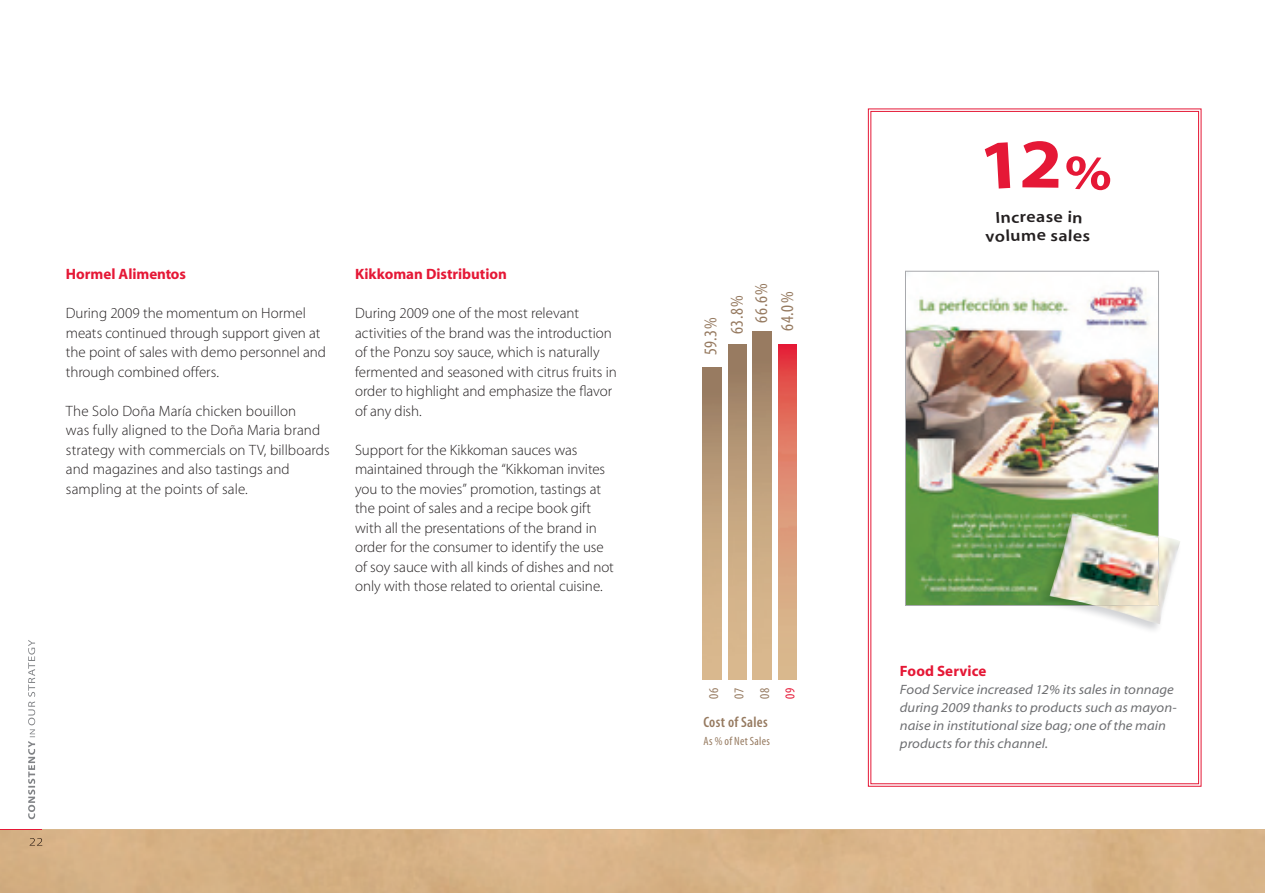
<style>
.page{position:relative;width:1265px;height:893px;background:#fff}
.page>*{position:absolute;margin:0;border:0;box-sizing:border-box;transform-origin:0 0}
.t1{font:18px/26.2px "Myriad MM.400.300.";letter-spacing:.045em;color:#967a60}
.t2{font:16.2px "Myriad MM.565.600.";color:#231f20;scale:1.11 1}
.t3{font:15px/19.5px "Myriad MM.215.600.";color:#231f20}
.t4{font:15px "Myriad MM.700.600.";color:#e51836}
.t5{font:15px "Myriad MM.565.300.";letter-spacing:.015em;color:#967a60}
.t6{font:13.5px/18px "Myriad MM It.400.700.";color:#6d6e71}
.t7{font:13.5px/25.5px "Myriad MM.400.300.";letter-spacing:.06em;color:#967a60;text-align:justify}
.t8{font:12px "Myriad MM.400.300.";letter-spacing:.025em;color:#967a60}
.s1{color:#e51836}
</style>
<div class="page">
<img style="left:753px;top:331px;width:18px;height:349px">
<img style="left:728px;top:344px;width:18px;height:335px">
<img style="left:703px;top:367px;width:18px;height:312px">
<img style="left:778px;top:344px;width:19px;height:336px">
<img style="left:28px;top:692px;width:7px;height:127px">
<img style="left:0;top:830px;width:1265px;height:63px">
<svg style="left:30px;top:838px;width:12px;height:7px"></svg>
<svg style="left:868px;top:108px;width:333px;height:678px"></svg>
<img style="left:907px;top:273px;width:250px;height:331px">
<img style="left:1038px;top:511px;width:119px;height:21px">
<div style="left:905px;top:271px;width:254px;height:335px;border:1px solid #a8a9ad"></div>
<img style="left:1038px;top:532px;width:121px;height:74px">
<hr style="left:0;top:829px;width:41px;height:1px;background:#e51836">
<svg style="left:984px;top:142px;width:26px;height:47px"></svg>
<svg style="left:1022px;top:141px;width:37px;height:47px"></svg>
<svg style="left:1065px;top:156px;width:46px;height:35px"></svg>
<svg style="left:996px;top:212px;width:39px;height:11px"></svg>
<svg style="left:1046px;top:214px;width:16px;height:8px"></svg>
<svg style="left:1068px;top:211px;width:14px;height:12px"></svg>
<svg style="left:986px;top:230px;width:49px;height:12px"></svg>
<svg style="left:1051px;top:229px;width:39px;height:13px"></svg>
<p class="t4" style="left:66px;top:269px;width:122px">Hormel Alimentos</p>
<p class="t3" style="left:66px;top:305px;width:262px">During 2009 the momentum on Hormel meats continued through support given at the point of sales with demo personnel and through combined offers.</p>
<p class="t3" style="left:66px;top:402px;width:265px">The Solo Doña María chicken bouillon<br>was fully aligned to the Doña Maria brand strategy with commercials on TV, billboards and magazines and also tastings and sampling at the points of sale.</p>
<p class="t4" style="left:355px;top:269px;width:153px">Kikkoman Distribution</p>
<p class="t3" style="left:355px;top:305px;width:263px">During 2009 one of the most relevant activities of the brand was the introduction of the Ponzu soy sauce, which is naturally fermented and seasoned with citrus fruits in order to highlight and emphasize the flavor of any dish.</p>
<p class="t3" style="left:355px;top:441px;width:260px">Support for the Kikkoman sauces was maintained through the “Kikkoman invites you to the movies” promotion, tastings at the point of sales and a recipe book gift with all the presentations of the brand in order for the consumer to identify the use of soy sauce with all kinds of dishes and not only with those related to oriental cuisine.</p>
<p class="t1" style="left:750px;top:323px;width:41px;rotate:-90deg">66.6%</p>
<p class="t1" style="left:699px;top:334px;width:41px;text-indent:-21px;rotate:-90deg">59.3%<br>63.8%</p>
<p class="t1" style="left:776px;top:331px;width:41px;rotate:-90deg">64.0%</p>
<p class="t7" style="left:702px;top:699px;width:13px;rotate:-90deg">06<br>07<br>08<br><span class="s1">09</span></p>
<p class="t5" style="left:703px;top:713px;width:66px">Cost of Sales</p>
<p class="t8" style="left:703px;top:736px;width:68px">As % of Net Sales</p>
<p class="t2" style="left:1036px;top:210px;width:10px">a</p>
<p class="t2" style="left:1037px;top:229px;width:10px">e</p>
<p class="t4" style="left:900px;top:665px;width:88px">Food Service</p>
<p class="t6" style="left:900px;top:681px;width:278px">Food Service increased 12% its sales in tonnage during 2009 thanks to products such as mayon&shy;naise in institutional size bag; one of the main products for this channel.</p>
</div>
